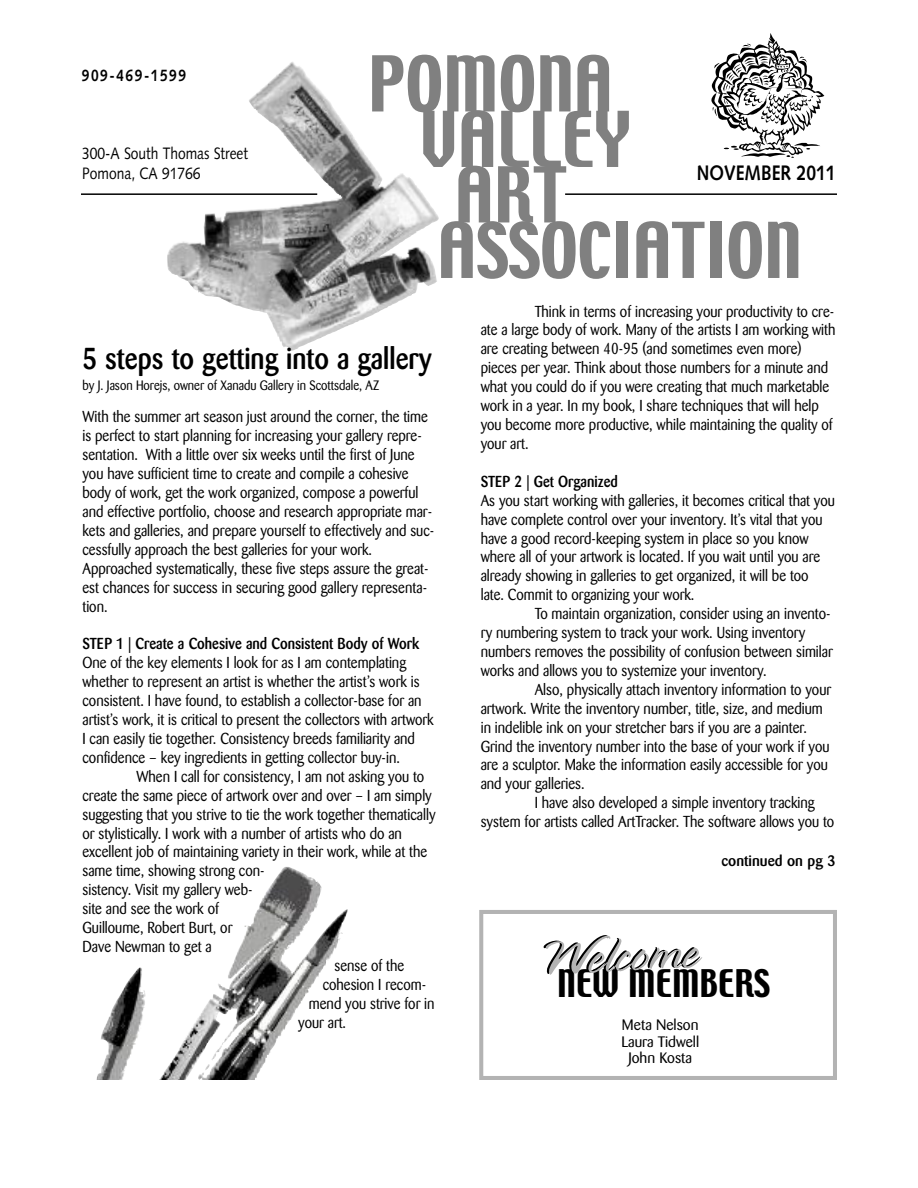
<style>
.page{position:relative;width:918px;height:1188px;background:#fff}
.page>*{position:absolute;margin:0;border:0;box-sizing:border-box;transform-origin:0 0}
.t1{font:68.25px "Techno";color:#808080}
.t2{font:300 55.05px "Bustamalaka";color:#000}
.t3{font:33.9px "Techno";color:#000}
.t4{font:500 30px "Barmeno";color:#000;scale:.9 1}
.t5{font:700 21px "Syntax";color:#000;scale:.84 1}
.t6{font:16.5px/19.8px "Syntax";color:#000;scale:.84 1}
.t7{font:700 16.5px "Syntax";letter-spacing:.11em;color:#000;scale:.84 1}
.t8{font:15.75px/18.9px "Barmeno";color:#000;scale:.9 1}
.t9{font:500 15.75px "Barmeno";color:#000;scale:.9 1}
.t10{font:15px/16.5px "Barmeno";color:#000;text-align:center}
.t11{font:500 15px "Barmeno";color:#000}
.t12{font:13.5px "Barmeno";color:#000;scale:.9 1}
.s1{color:#b3b3b3}
</style>
<div class="page">
<div style="left:479px;top:910px;width:358px;height:170px;border:4px solid #b3b3b3"></div>
<hr style="left:81px;top:193px;width:236px;height:2px;background:#000">
<hr style="left:565px;top:193px;width:272px;height:2px;background:#000">
<img style="left:167px;top:84px;width:261px;height:267px">
<img style="left:159px;top:867px;width:189px;height:213px">
<svg style="left:711px;top:33px;width:113px;height:125px"></svg>
<p class="t7" style="left:82px;top:69px;width:126px">909-469-1599</p>
<p class="t6" style="left:82px;top:145px;width:199px">300-A South Thomas Street<br>Pomona, CA 91766</p>
<h1 class="t1" style="left:368px;top:48px;width:246px">POMONA</h1>
<h1 class="t1" style="left:420px;top:104px;width:213px">VALLEY</h1>
<h1 class="t1" style="left:455px;top:159px;width:113px">ART</h1>
<h1 class="t1" style="left:437px;top:215px;width:366px">ASSOCIATION</h1>
<h3 class="t5" style="left:697px;top:164px;width:167px">NOVEMBER 2011</h3>
<h3 class="t4" style="left:82px;top:346px;width:389px">5 steps to getting into a gallery</h3>
<p class="t12" style="left:82px;top:379px;width:331px">by J. Jason Horejs, owner of Xanadu Gallery in Scottsdale, AZ</p>
<p class="t8" style="left:82px;top:409px;width:392px">With the summer art season just around the corner, the time is perfect to start planning for increasing your gallery repre&shy;sentation. With a little over six weeks until the first of June you have sufficient time to create and compile a cohesive body of work, get the work organized, compose a powerful and effective portfolio, choose and research appropriate mar&shy;kets and galleries, and prepare yourself to effectively and suc&shy;cessfully approach the best galleries for your work.<br>Approached systematically, these five steps assure the great&shy;est chances for success in securing good gallery representa&shy;tion.</p>
<p class="t9" style="left:82px;top:637px;width:376px">STEP 1 | Create a Cohesive and Consistent Body of Work</p>
<p class="t8" style="left:82px;top:655px;width:392px">One of the key elements I look for as I am contemplating whether to represent an artist is whether the artist’s work is consistent. I have found, to establish a collector-base for an artist’s work, it is critical to present the collectors with artwork I can easily tie together. Consistency breeds familiarity and confidence – key ingredients in getting collector buy-in.</p>
<p class="t8" style="left:137px;top:768px;width:321px">When I call for consistency, I am not asking you to</p>
<p class="t8" style="left:83px;top:787px;width:390px">create the same piece of artwork over and over – I am simply</p>
<p class="t8" style="left:82px;top:806px;width:394px">suggesting that you strive to tie the work together thematically</p>
<p class="t8" style="left:83px;top:825px;width:357px">or stylistically. I work with a number of artists who do an</p>
<p class="t8" style="left:83px;top:844px;width:385px">excellent job of maintaining variety in their work, while at the</p>
<p class="t8" style="left:83px;top:863px;width:204px">same time, showing strong con-</p>
<p class="t8" style="left:83px;top:882px;width:190px">sistency. Visit my gallery web-</p>
<p class="t8" style="left:83px;top:901px;width:153px">site and see the work of</p>
<p class="t8" style="left:83px;top:920px;width:168px">Guilloume, Robert Burt, or</p>
<p class="t8" style="left:83px;top:938px;width:145px">Dave Newman to get a</p>
<p class="t8" style="left:334px;top:957px;width:79px">sense of the</p>
<p class="t8" style="left:323px;top:976px;width:116px">cohesion I recom-</p>
<p class="t8" style="left:309px;top:995px;width:141px">mend you strive for in</p>
<p class="t8" style="left:298px;top:1014px;width:55px">your art.</p>
<p class="t8" style="left:481px;top:303px;width:396px;text-indent:54px">Think in terms of increasing your productivity to cre&shy;ate a large body of work. Many of the artists I am working with are creating between 40-95 (and sometimes even more) pieces per year. Think about those numbers for a minute and what you could do if you were creating that much marketable work in a year. In my book, I share techniques that will help you become more productive, while maintaining the quality of your art.</p>
<p class="t9" style="left:481px;top:475px;width:154px">STEP 2 | Get Organized</p>
<p class="t8" style="left:481px;top:492px;width:395px">As you start working with galleries, it becomes critical that you have complete control over your inventory. It’s vital that you have a good record-keeping system in place so you know where all of your artwork is located. If you wait until you are already showing in galleries to get organized, it will be too late. Commit to organizing your work.</p>
<p class="t8" style="left:481px;top:606px;width:393px;text-indent:54px">To maintain organization, consider using an invento&shy;ry numbering system to track your work. Using inventory numbers removes the possibility of confusion between similar works and allows you to systemize your inventory.</p>
<p class="t8" style="left:481px;top:681px;width:391px;text-indent:54px">Also, physically attach inventory information to your artwork. Write the inventory number, title, size, and medium in indelible ink on your stretcher bars if you are a painter.<br>Grind the inventory number into the base of your work if you are a sculptor. Make the information easily accessible for you and your galleries.</p>
<p class="t8" style="left:481px;top:795px;width:394px;text-indent:54px">I have also developed a simple inventory tracking system for artists called ArtTracker. The software allows you to</p>
<p class="t11" style="left:721px;top:855px;width:116px">continued on pg 3</p>
<h2 class="t2" style="left:536px;top:922px;width:160px;rotate:-3deg"><span class="s1">W</span>elcome</h2>
<h3 class="t3" style="left:557px;top:965px;width:214px">NEW MEMBERS</h3>
<p class="t10" style="left:621px;top:1018px;width:79px">Meta Nelson<br>Laura Tidwell<br>John Kosta</p>
</div>
